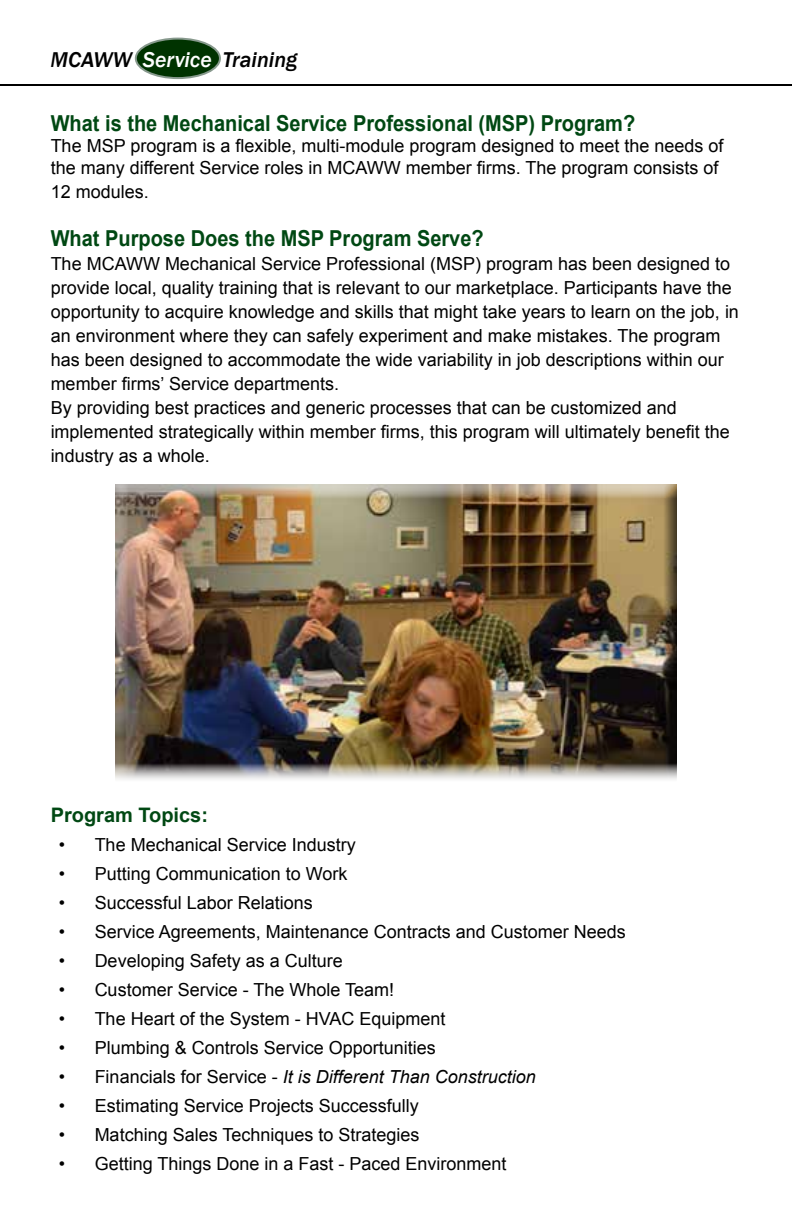
<style>
.page{position:relative;width:792px;height:1224px;background:#fff}
.page>*{position:absolute;margin:0;border:0;box-sizing:border-box;transform-origin:0 0}
.t1{font:700 22px "Arial";color:#004813;scale:.91 1}
.t2{font:italic 500 22px "Franklin Gothic";color:#000}
.t3{font:700 20px "Arial";color:#004813}
.t4{font:18px/24px "Arial";color:#000}
.t5{font:italic 18px "Arial";color:#000}
.s1{color:#fff}
.s2{font-style:normal}
</style>
<div class="page">
<div style="left:136px;top:39px;width:84px;height:39px;background:#030;border-radius:50%"></div>
<div style="left:135px;top:38px;width:86px;height:41px;border:2px solid #87998d;border-radius:50%"></div>
<hr style="left:0;top:84px;width:792px;height:2px;background:#000">
<div style="left:113px;top:485px;width:565px;height:304px;background:#000;opacity:.75"></div>
<p class="t2" style="left:51px;top:46px;width:248px">MCAWW <span class="s1">Service</span> Training</p>
<p class="t1" style="left:51px;top:108px;width:644px">What is the Mechanical Service Professional (MSP) Program?</p>
<p class="t4" style="left:51px;top:135px;width:674px;line-height:21.6px">The MSP program is a flexible, multi-module program designed to meet the needs of the many different Service roles in MCAWW member firms. The program consists of</p>
<p class="t4" style="left:51px;top:180px;width:100px">12 modules.</p>
<p class="t1" style="left:51px;top:223px;width:477px">What Purpose Does the MSP Program Serve?</p>
<p class="t4" style="left:51px;top:252px;width:690px">The MCAWW Mechanical Service Professional (MSP) program has been designed to provide local, quality training that is relevant to our marketplace. Participants have the opportunity to acquire knowledge and skills that might take years to learn on the job, in an environment where they can safely experiment and make mistakes. The program has been designed to accommodate the wide variability in job descriptions within our member firms’ Service departments.<br>By providing best practices and generic processes that can be customized and implemented strategically within member firms, this program will ultimately benefit the industry as a whole.</p>
<p class="t3" style="left:51px;top:801px;width:159px">Program Topics:</p>
<p class="t4" style="left:59px;top:833px;width:299px">• The Mechanical Service Industry</p>
<p class="t4" style="left:59px;top:862px;width:290px">• Putting Communication to Work</p>
<p class="t4" style="left:59px;top:891px;width:256px">• Successful Labor Relations</p>
<p class="t4" style="left:59px;top:920px;width:569px">• Service Agreements, Maintenance Contracts and Customer Needs</p>
<p class="t4" style="left:59px;top:949px;width:286px">• Developing Safety as a Culture</p>
<p class="t4" style="left:59px;top:978px;width:337px">• Customer Service - The Whole Team!</p>
<p class="t4" style="left:59px;top:1007px;width:388px">• The Heart of the System - HVAC Equipment</p>
<p class="t4" style="left:59px;top:1036px;width:379px">• Plumbing &amp; Controls Service Opportunities</p>
<p class="t5" style="left:59px;top:1065px;width:479px"><span class="s2">• Financials for Service -</span> It is Different Than Construction</p>
<p class="t4" style="left:59px;top:1094px;width:362px">• Estimating Service Projects Successfully</p>
<p class="t4" style="left:59px;top:1123px;width:362px">• Matching Sales Techniques to Strategies</p>
<p class="t4" style="left:59px;top:1152px;width:449px">• Getting Things Done in a Fast - Paced Environment</p>
</div>
